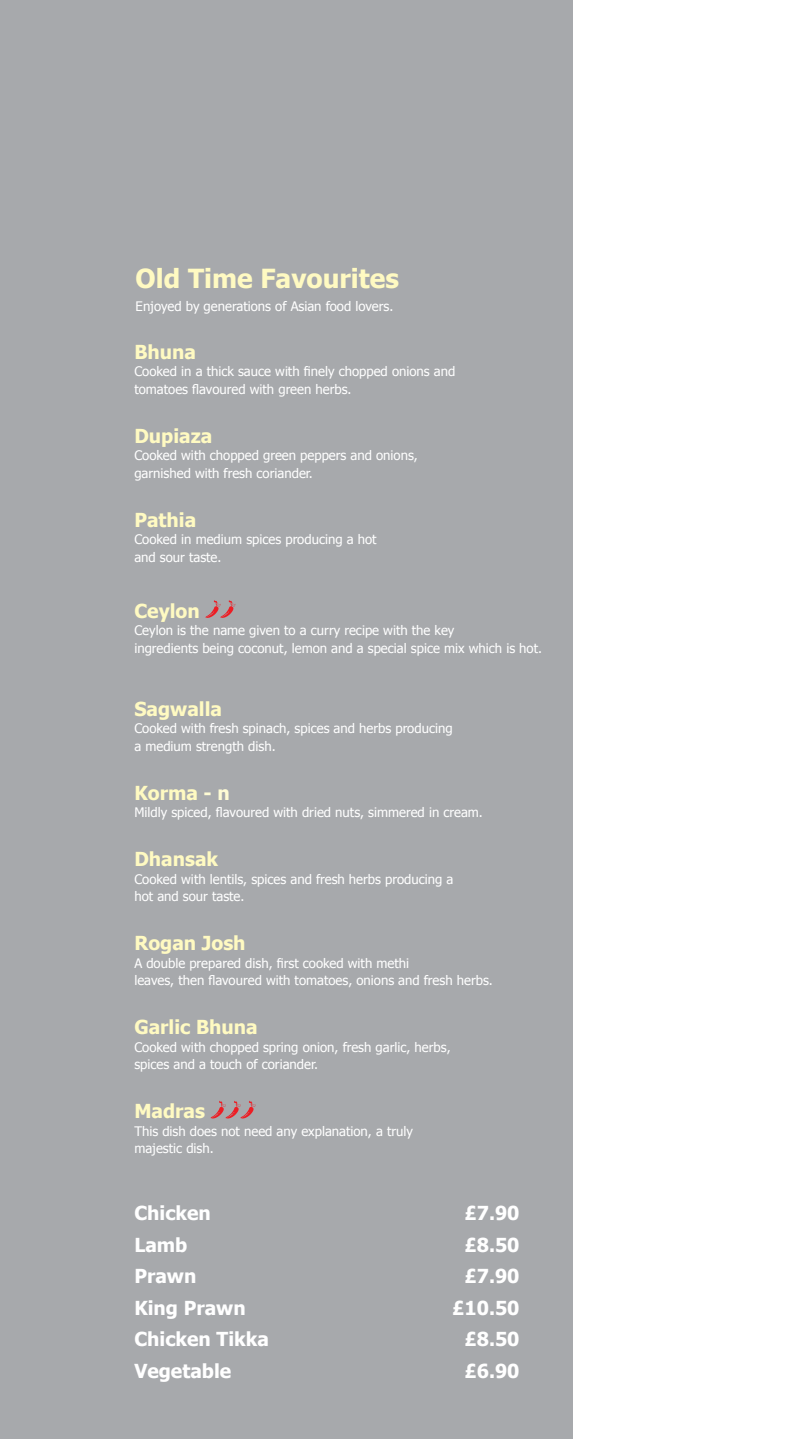
<style>
.page{position:relative;width:794px;height:1439px;background:#fff}
.page>*{position:absolute;margin:0;border:0;box-sizing:border-box;transform-origin:0 0}
.t1{font:700 26.25px "Tahoma";color:#fffac2}
.t2{font:700 19.25px "Tahoma";color:#fff}
.t3{font:700 19.25px "Tahoma";color:#fffac2}
.t4{font:13.12px/17.5px "Tahoma";color:#fff}
.s1{color:#fffcd5}
</style>
<div class="page">
<div style="left:0;top:0;width:572px;height:1439px;background:#a7a9ac"></div>
<svg style="left:205px;top:600px;width:30px;height:18px"></svg>
<svg style="left:211px;top:1100px;width:44px;height:18px"></svg>
<h1 class="t1" style="left:136px;top:260px;width:265px">Old Time Favourites</h1>
<p class="t4" style="left:136px;top:296px;width:259px">Enjoyed by generations of Asian food lovers.</p>
<h2 class="t3" style="left:134px;top:338px;width:63px">Bhuna</h2>
<p class="t4" style="left:134px;top:362px;width:322px">Cooked in a thick sauce with finely chopped onions and tomatoes flavoured with green herbs.</p>
<h2 class="t3" style="left:134px;top:422px;width:80px">Dupiaza</h2>
<p class="t4" style="left:134px;top:446px;width:285px">Cooked with chopped green peppers and onions, garnished with fresh coriander.</p>
<h2 class="t3" style="left:134px;top:506px;width:63px">Pathia</h2>
<p class="t4" style="left:134px;top:530px;width:244px">Cooked in medium spices producing a hot and sour taste.</p>
<h2 class="t3" style="left:134px;top:597px;width:67px">Ceylon</h2>
<p class="t4" style="left:134px;top:621px;width:409px">Ceylon is the name given to a curry recipe with the key<br>ingredients being coconut, lemon and a special spice mix which is hot.</p>
<h2 class="t3" style="left:134px;top:695px;width:89px">Sagwalla</h2>
<p class="t4" style="left:134px;top:719px;width:320px">Cooked with fresh spinach, spices and herbs producing a medium strength dish.</p>
<h2 class="t3" style="left:134px;top:779px;width:97px">Korma <span class="s1">- n</span></h2>
<p class="t4" style="left:134px;top:803px;width:350px">Mildly spiced, flavoured with dried nuts, simmered in cream.</p>
<h2 class="t3" style="left:134px;top:846px;width:85px">Dhansak</h2>
<p class="t4" style="left:134px;top:870px;width:320px">Cooked with lentils, spices and fresh herbs producing a hot and sour taste.</p>
<h2 class="t3" style="left:134px;top:930px;width:113px">Rogan Josh</h2>
<p class="t4" style="left:134px;top:954px;width:360px">A double prepared dish, first cooked with methi<br>leaves, then flavoured with tomatoes, onions and fresh herbs.</p>
<h2 class="t3" style="left:134px;top:1014px;width:125px">Garlic Bhuna</h2>
<p class="t4" style="left:134px;top:1038px;width:318px">Cooked with chopped spring onion, fresh garlic, herbs, spices and a touch of coriander.</p>
<h2 class="t3" style="left:134px;top:1098px;width:72px">Madras</h2>
<p class="t4" style="left:134px;top:1122px;width:280px">This dish does not need any explanation, a truly majestic dish.</p>
<h2 class="t2" style="left:134px;top:1199px;width:78px">Chicken</h2>
<h2 class="t2" style="left:464px;top:1199px;width:57px">£7.90</h2>
<h2 class="t2" style="left:134px;top:1231px;width:55px">Lamb</h2>
<h2 class="t2" style="left:464px;top:1231px;width:57px">£8.50</h2>
<h2 class="t2" style="left:134px;top:1262px;width:63px">Prawn</h2>
<h2 class="t2" style="left:464px;top:1262px;width:57px">£7.90</h2>
<h2 class="t2" style="left:134px;top:1294px;width:113px">King Prawn</h2>
<h2 class="t2" style="left:452px;top:1294px;width:69px">£10.50</h2>
<h2 class="t2" style="left:134px;top:1325px;width:136px">Chicken Tikka</h2>
<h2 class="t2" style="left:464px;top:1325px;width:57px">£8.50</h2>
<h2 class="t2" style="left:134px;top:1357px;width:98px">Vegetable</h2>
<h2 class="t2" style="left:464px;top:1357px;width:57px">£6.90</h2>
</div>
